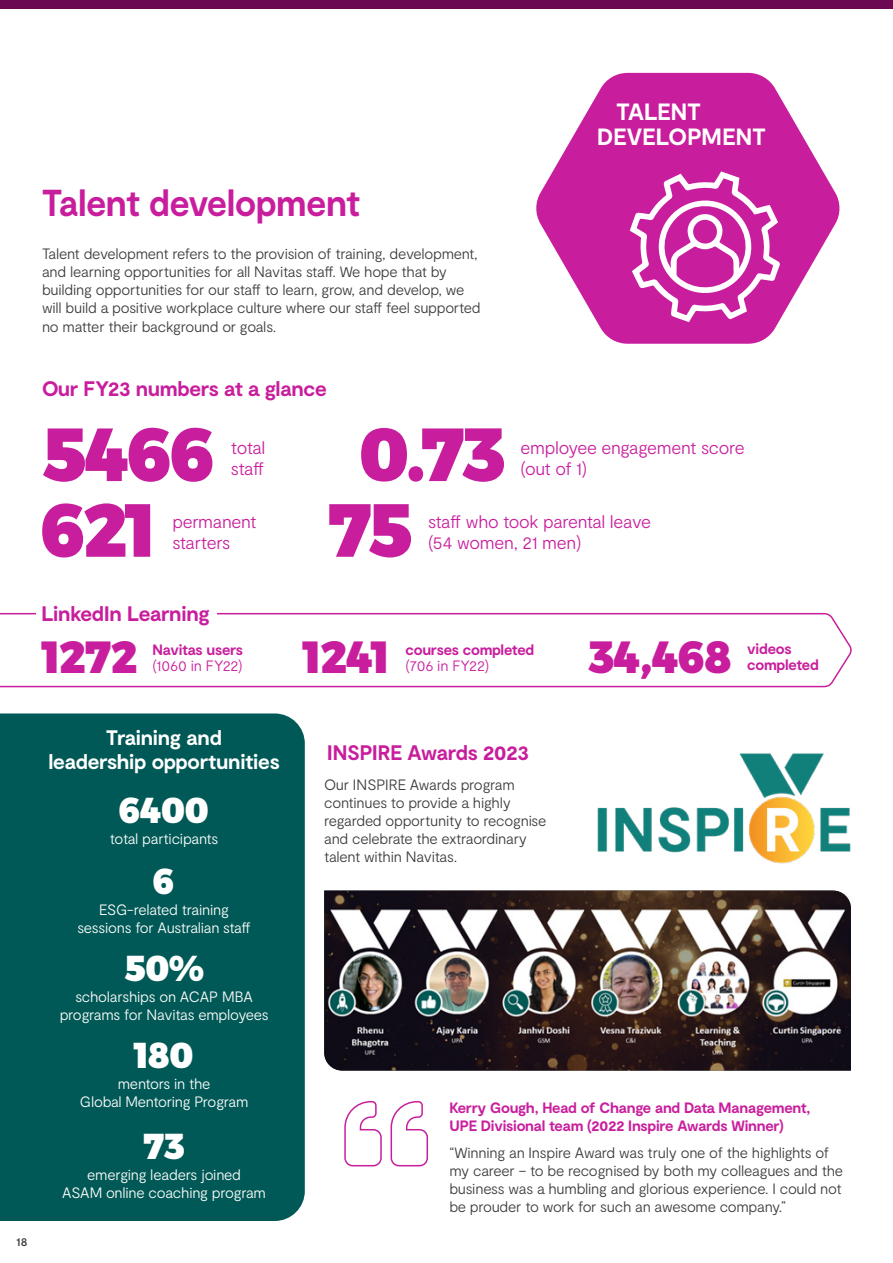
<style>
.page{position:relative;width:893px;height:1263px;background:#fff}
.page>*{position:absolute;margin:0;border:0;box-sizing:border-box;transform-origin:0 0}
.KSP-STAT_FOCUS{font:75px "Alexandria";letter-spacing:-.025em;color:#c81e9d;scale:.95 1}
.KSP-STAT_FOCUS_SMALL{font:45px "Alexandria";letter-spacing:-.01em;color:#c81e9d;scale:.95 1}
.t1{font:700 37.5px "Moderat";letter-spacing:-.01em;color:#c81e9d;scale:.95 1}
.KSP-STAT_FOCUS_SMALL-2{font:36px "Alexandria";letter-spacing:-.015em;color:#fff;scale:.95 1}
.t2{font:700 23.55px/24.3px "Moderat";letter-spacing:.01em;color:#fff}
.Subhead_A{font:700 21px "Moderat";letter-spacing:-.015em;color:#c81e9d}
.Subhead_A-2{font:700 21px/24px "Moderat";letter-spacing:-.015em;color:#fff;text-align:center}
.KSP-BODY{font:300 18px/21px "Moderat";letter-spacing:-.02em;color:#c81e9d}
.Body_Copy{font:300 15px/18px "Moderat";letter-spacing:-.02em;color:#3b3b3b}
.Body_Copy-2{font:300 15px/18px "Moderat";letter-spacing:-.02em;color:#fff;text-align:center}
.Body_Copy-3{font:700 15px/18px "Moderat";letter-spacing:-.015em;color:#c81e9d}
.KSP-BODY_SMALL{font:700 15px/16.5px "Moderat";letter-spacing:-.02em;color:#c81e9d}
.t3{font:500 12px "Moderat";color:#3b3b3b}
.s1{font-weight:300}
</style>
<div class="page">
<svg style="left:536px;top:73px;width:303px;height:271px;fill:#c81e9d"></svg>
<svg style="left:628px;top:170px;width:154px;height:153px"></svg>
<svg style="left:0;top:612px;width:852px;height:76px"></svg>
<div style="left:36px;top:604px;width:180px;height:18px;background:#fff"></div>
<div style="left:0;top:713px;width:305px;height:508px;background:#005956"></div>
<img style="left:597px;top:753px;width:254px;height:111px">
<img style="left:324px;top:890px;width:527px;height:180px">
<svg style="left:344px;top:1101px;width:84px;height:66px"></svg>
<div style="left:0;top:0;width:893px;height:9px;background:#6b0a52"></div>
<h1 class="t1" style="left:42px;top:179px;width:337px">Talent development</h1>
<p class="Body_Copy" style="left:42px;top:245px;width:440px">Talent development refers to the provision of training, development, and learning opportunities for all Navitas staff. We hope that by building opportunities for our staff to learn, grow, and develop, we will build a positive workplace culture where our staff feel supported no matter their background or goals.</p>
<h3 class="t2" style="left:597px;top:101px;width:170px;text-indent:19px">TALENT<br>DEVELOPMENT</h3>
<h2 class="Subhead_A" style="left:42px;top:376px;width:286px">Our FY23 numbers at a glance</h2>
<p class="KSP-STAT_FOCUS" style="left:42px;top:411px;width:185px">5466</p>
<p class="KSP-BODY" style="left:231px;top:437px;width:36px">total staff</p>
<p class="KSP-STAT_FOCUS" style="left:359px;top:411px;width:156px">0.73</p>
<p class="KSP-BODY" style="left:520px;top:437px;width:226px">employee engagement score (out of 1)</p>
<p class="KSP-STAT_FOCUS" style="left:42px;top:487px;width:123px">621</p>
<p class="KSP-BODY" style="left:172px;top:511px;width:86px">permanent starters</p>
<p class="KSP-STAT_FOCUS" style="left:328px;top:487px;width:91px">75</p>
<p class="KSP-BODY" style="left:428px;top:511px;width:225px">staff who took parental leave (54 women, 21 men)</p>
<h2 class="Subhead_A" style="left:41px;top:600px;width:170px">LinkedIn Learning</h2>
<p class="KSP-STAT_FOCUS_SMALL" style="left:43px;top:631px;width:101px">1272</p>
<p class="KSP-BODY_SMALL" style="left:153px;top:642px;width:92px">Navitas users <span class="s1">(1060 in FY22)</span></p>
<p class="KSP-STAT_FOCUS_SMALL" style="left:304px;top:631px;width:93px">1241</p>
<p class="KSP-BODY_SMALL" style="left:405px;top:642px;width:130px">courses completed <span class="s1">(706 in FY22)</span></p>
<p class="KSP-STAT_FOCUS_SMALL" style="left:588px;top:631px;width:153px">34,468</p>
<p class="KSP-BODY_SMALL" style="left:747px;top:641px;width:73px">videos completed</p>
<p class="t3" style="left:17px;top:1234px;width:12px">18</p>
<h2 class="Subhead_A-2" style="left:49px;top:726px;width:233px">Training and<br>leadership opportunities</h2>
<p class="KSP-STAT_FOCUS_SMALL-2" style="left:119px;top:790px;width:96px">6400</p>
<p class="Body_Copy-2" style="left:110px;top:830px;width:110px">total participants</p>
<p class="KSP-STAT_FOCUS_SMALL-2" style="left:153px;top:860px;width:24px">6</p>
<p class="Body_Copy-2" style="left:77px;top:900px;width:175px">ESG-related training sessions for Australian staff</p>
<p class="KSP-STAT_FOCUS_SMALL-2" style="left:124px;top:947px;width:85px">50%</p>
<p class="Body_Copy-2" style="left:60px;top:987px;width:210px">scholarships on ACAP MBA programs for Navitas employees</p>
<p class="KSP-STAT_FOCUS_SMALL-2" style="left:135px;top:1034px;width:63px">180</p>
<p class="Body_Copy-2" style="left:80px;top:1075px;width:170px">mentors in the<br>Global Mentoring Program</p>
<p class="KSP-STAT_FOCUS_SMALL-2" style="left:144px;top:1126px;width:45px">73</p>
<p class="Body_Copy-2" style="left:62px;top:1166px;width:205px">emerging leaders joined<br>ASAM online coaching program</p>
<h2 class="Subhead_A" style="left:327px;top:740px;width:203px">INSPIRE Awards 2023</h2>
<p class="Body_Copy" style="left:324px;top:775px;width:224px">Our INSPIRE Awards program continues to provide a highly regarded opportunity to recognise and celebrate the extraordinary talent within Navitas.</p>
<p class="Body_Copy-3" style="left:449px;top:1099px;width:362px">Kerry Gough, Head of Change and Data Management,<br>UPE Divisional team (2022 Inspire Awards Winner)</p>
<p class="Body_Copy" style="left:449px;top:1144px;width:395px">“Winning an Inspire Award was truly one of the highlights of my career – to be recognised by both my colleagues and the business was a humbling and glorious experience. I could not be prouder to work for such an awesome company.”</p>
</div>
